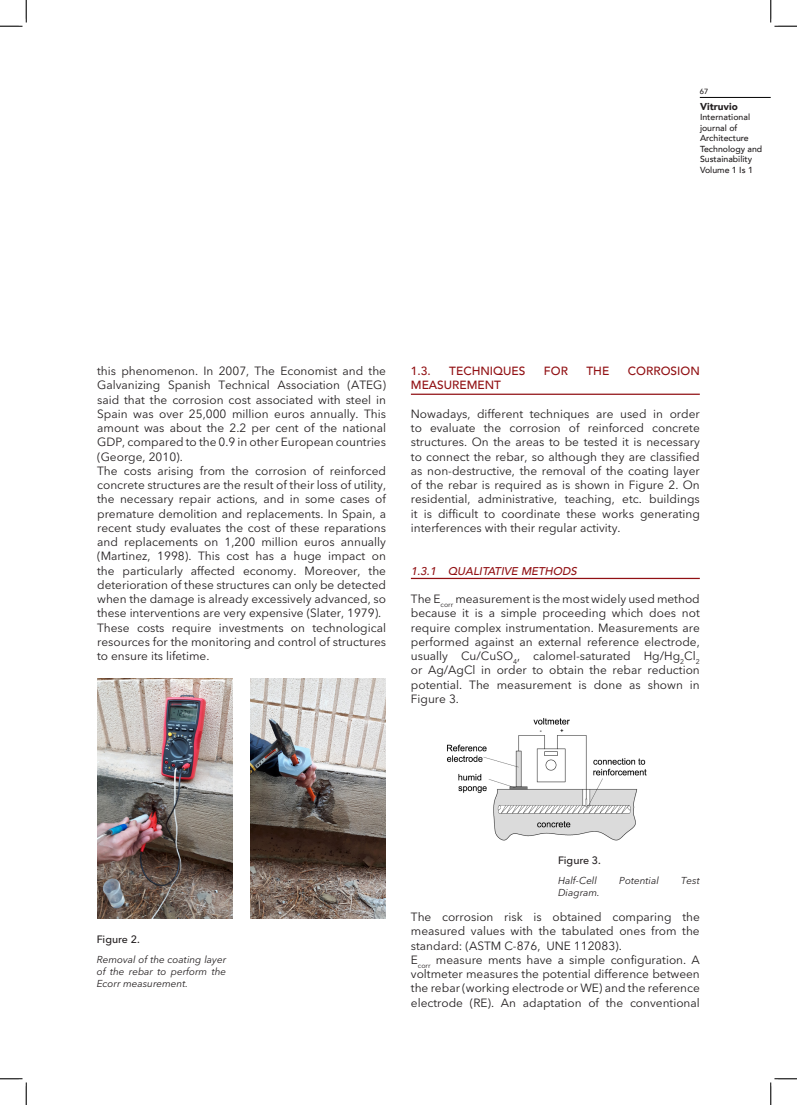
<style>
.page{position:relative;width:797px;height:1105px;background:#fff}
.page>*{position:absolute;margin:0;border:0;box-sizing:border-box;transform-origin:0 0}
.TEXT_ARTICLES_3{font:11.88px/14.2px "Avenir Next LT Pro";color:#231f20;text-align:justify}
.SUB-SUBTITLES_ARTICL{font:500 11.88px "Avenir LT";color:#911013}
.SUB_SUB__SUBTITLES_A{font:italic 500 11.25px "Avenir LT";color:#911013}
.images_title{font:500 10.62px "Avenir Next LT Pro";color:#231f20}
.image_text{font:italic 10px/12px "Avenir Next LT Pro";color:#231f20;text-align:justify}
.t1{font:900 10px "Avenir LT";color:#231f20}
.t2{font:500 8.75px/10.5px "Avenir LT";color:#231f20}
.t3{font:500 7.5px "Avenir LT";color:#231f20}
</style>
<div class="page">
<hr style="left:699px;top:97px;width:71px;height:1px;background:#000">
<img style="left:251px;top:679px;width:135px;height:239px">
<img style="left:97px;top:679px;width:135px;height:239px">
<hr style="left:411px;top:394px;width:288px;height:1px;background:#911013">
<hr style="left:411px;top:578px;width:288px;height:1px;background:#911013">
<img style="left:447px;top:718px;width:200px;height:123px">
<svg style="left:0;top:0;width:27px;height:27px"></svg>
<svg style="left:0;top:1078px;width:27px;height:27px"></svg>
<svg style="left:770px;top:0;width:27px;height:27px"></svg>
<svg style="left:770px;top:1078px;width:27px;height:27px"></svg>
<p class="t3" style="left:699px;top:87px;width:10px">67</p>
<p class="t1" style="left:700px;top:100px;width:39px">Vitruvio</p>
<p class="t2" style="left:700px;top:112px;width:64px">International journal of<br>Architecture<br>Technology and<br>Sustainability<br>Volume 1 Is 1</p>
<p class="TEXT_ARTICLES_3" style="left:97px;top:364px;width:290px">this phenomenon. In 2007, The Economist and the Galvanizing Spanish Technical Association (ATEG) said that the corrosion cost associated with steel in Spain was over 25,000 million euros annually. This amount was about the 2.2 per cent of the national GDP, compared to the 0.9 in other European countries (George, 2010).</p>
<p class="TEXT_ARTICLES_3" style="left:97px;top:463px;width:290px">The costs arising from the corrosion of reinforced concrete structures are the result of their loss of utility, the necessary repair actions, and in some cases of premature demolition and replacements. In Spain, a recent study evaluates the cost of these reparations and replacements on 1,200 million euros annually (Martinez, 1998). This cost has a huge impact on the particularly affected economy. Moreover, the deterioration of these structures can only be detected when the damage is already excessively advanced, so these interventions are very expensive (Slater, 1979).</p>
<p class="TEXT_ARTICLES_3" style="left:97px;top:620px;width:290px">These costs require investments on technological resources for the monitoring and control of structures to ensure its lifetime.</p>
<p class="SUB-SUBTITLES_ARTICL" style="left:411px;top:364px;width:21px">1.3.</p>
<p class="SUB-SUBTITLES_ARTICL" style="left:449px;top:364px;width:78px">TECHNIQUES</p>
<p class="SUB-SUBTITLES_ARTICL" style="left:544px;top:364px;width:25px">FOR</p>
<p class="SUB-SUBTITLES_ARTICL" style="left:586px;top:364px;width:24px">THE</p>
<p class="SUB-SUBTITLES_ARTICL" style="left:628px;top:364px;width:73px">CORROSION</p>
<p class="SUB-SUBTITLES_ARTICL" style="left:411px;top:378px;width:92px">MEASUREMENT</p>
<p class="TEXT_ARTICLES_3" style="left:411px;top:406px;width:290px">Nowadays, different techniques are used in order to evaluate the corrosion of reinforced concrete structures. On the areas to be tested it is necessary to connect the rebar, so although they are classified as non-destructive, the removal of the coating layer of the rebar is required as is shown in Figure 2. On residential, administrative, teaching, etc. buildings it is difficult to coordinate these works generating interferences with their regular activity.</p>
<p class="SUB_SUB__SUBTITLES_A" style="left:411px;top:564px;width:170px">1.3.1 QUALITATIVE METHODS</p>
<p class="TEXT_ARTICLES_3" style="left:411px;top:592px;width:290px">The E<sub>corr</sub> measurement is the most widely used method because it is a simple proceeding which does not require complex instrumentation. Measurements are performed against an external reference electrode, usually Cu/CuSO<sub>4</sub>, calomel-saturated Hg/Hg<sub>2</sub>Cl<sub>2 </sub>or Ag/AgCl in order to obtain the rebar reduction potential. The measurement is done as shown in Figure 3.</p>
<p class="images_title" style="left:97px;top:933px;width:44px">Figure 2.</p>
<p class="image_text" style="left:97px;top:953px;width:131px">Removal of the coating layer of the rebar to perform the Ecorr measurement.</p>
<p class="images_title" style="left:558px;top:854px;width:44px">Figure 3.</p>
<p class="image_text" style="left:558px;top:874px;width:40px">Half-Cell</p>
<p class="image_text" style="left:619px;top:874px;width:41px">Potential</p>
<p class="image_text" style="left:681px;top:874px;width:20px">Test</p>
<p class="image_text" style="left:558px;top:886px;width:43px">Diagram.</p>
<p class="TEXT_ARTICLES_3" style="left:411px;top:910px;width:290px">The corrosion risk is obtained comparing the measured values with the tabulated ones from the standard: (ASTM C-876, UNE 112083).</p>
<p class="TEXT_ARTICLES_3" style="left:411px;top:952px;width:290px">E<sub>corr</sub> measure ments have a simple configuration. A voltmeter measures the potential difference between the rebar (working electrode or WE) and the reference electrode (RE). An adaptation of the conventional</p>
</div>
